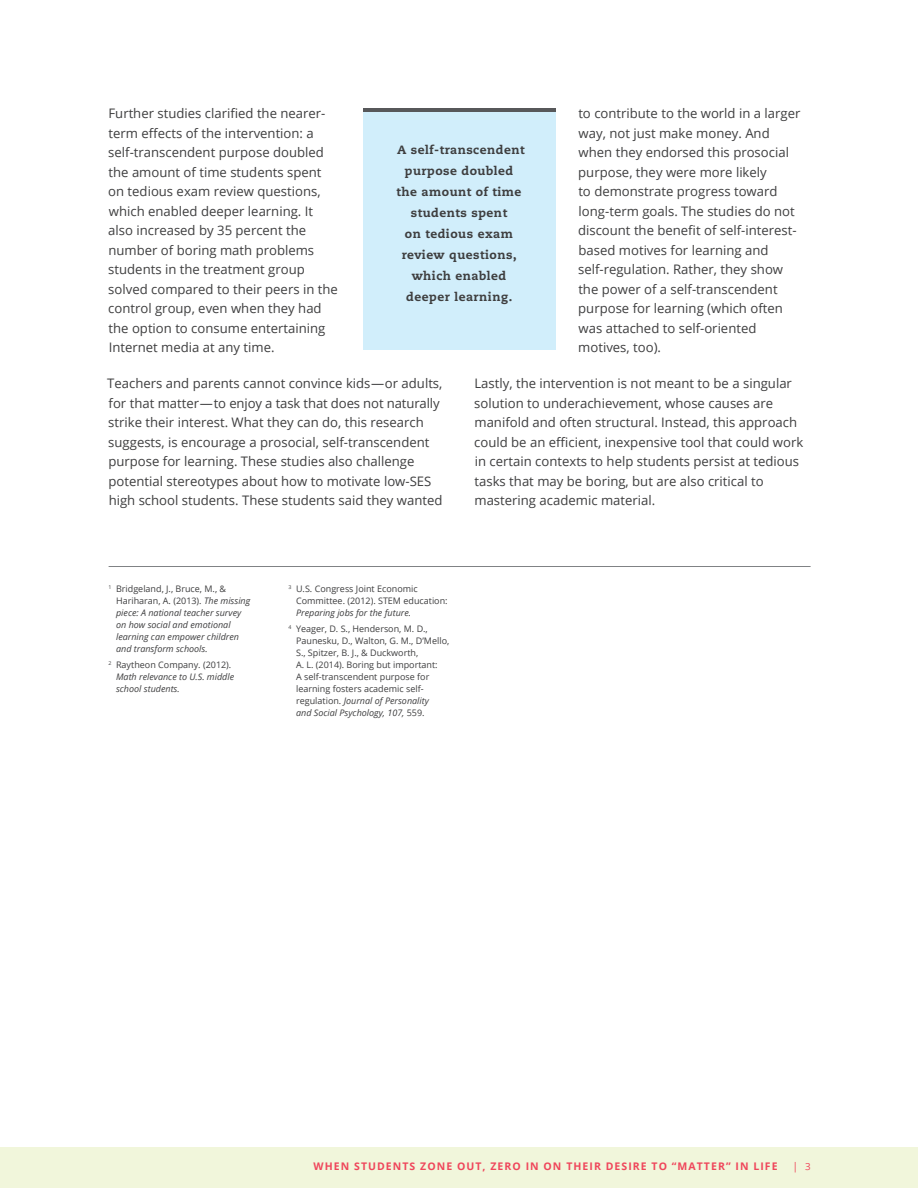
<style>
.page{position:relative;width:918px;height:1188px;background:#fff}
.page>*{position:absolute;margin:0;border:0;box-sizing:border-box;transform-origin:0 0}
.subheads_space_above{font:13.2px/19.5px "Open Sans";color:#3e3e3f}
.body{font:800 12px/21px "Caecilia";letter-spacing:.04em;color:#3e3e3f;text-align:center}
.t1{font:700 10.5px "Open Sans";letter-spacing:.1em;color:#ef465b}
.t2{font:10.5px "Open Sans";color:#ef465b}
.footnote{font:9px/12px "Open Sans";color:#3e3e3f}
.footnote-2{font:italic 9px/12px "Open Sans";color:#3e3e3f}
.s1{font-style:normal}
.s2{font-style:italic}
.s3{font-size:9.75px}
</style>
<div class="page">
<div style="left:0;top:1147px;width:918px;height:41px;background:#f1f6db"></div>
<hr style="left:109px;top:566px;width:702px;height:1px;background:#808285">
<div style="left:363px;top:108px;width:192px;height:241px;background:#d1eefb"></div>
<hr style="left:363px;top:108px;width:192px;height:3px;background:#57585a">
<p class="subheads_space_above" style="left:108px;top:103px;width:231px">Further studies clarified the nearer&shy;term effects of the intervention: a self-transcendent purpose doubled the amount of time students spent on tedious exam review questions, which enabled deeper learning. It also increased by 35 percent the number of boring math problems students in the treatment group solved compared to their peers in the control group, even when they had the option to consume entertaining Internet media at any time.</p>
<p class="subheads_space_above" style="left:107px;top:373px;width:337px">Teachers and parents cannot convince kids—or adults, for that matter—to enjoy a task that does not naturally strike their interest. What they can do, this research suggests, is encourage a prosocial, self-transcendent purpose for learning. These studies also challenge potential stereotypes about how to motivate low-SES high school students. These students said they wanted</p>
<p class="subheads_space_above" style="left:578px;top:103px;width:224px">to contribute to the world in a larger way, not just make money. And when they endorsed this prosocial purpose, they were more likely<br>to demonstrate progress toward long-term goals. The studies do not discount the benefit of self-interest&shy;based motives for learning and self-regulation. Rather, they show the power of a self-transcendent purpose for learning (which often was attached to self-oriented motives, too).</p>
<p class="subheads_space_above" style="left:474px;top:373px;width:331px">Lastly, the intervention is not meant to be a singular solution to underachievement, whose causes are manifold and often structural. Instead, this approach could be an efficient, inexpensive tool that could work in certain contexts to help students persist at tedious tasks that may be boring, but are also critical to mastering academic material.</p>
<p class="body" style="left:397px;top:139px;width:130px">A self-transcendent purpose doubled the amount of time students spent<br>on tedious exam review questions, which enabled deeper learning.</p>
<p class="footnote-2" style="left:116px;top:582px;width:136px;text-indent:-7px"><sup>1</sup> <span class="s1">Bridgeland, J., Bruce, M., &amp;<br>Hariharan, A. (2013).</span> The missing piece: A national teacher survey on how social and emotional learning can empower children and transform schools.</p>
<p class="footnote-2" style="left:116px;top:659px;width:120px;text-indent:-7px"><sup>2</sup> <span class="s1">Raytheon Company. (2012).<br></span>Math relevance to U.S. middle school students.</p>
<p class="footnote" style="left:296px;top:582px;width:153px;text-indent:-7px"><sup>3</sup> U.S. Congress Joint Economic<br>Committee. (2012). STEM education:<br><span class="s2">Preparing jobs for the future.</span></p>
<p class="footnote" style="left:296px;top:623px;width:155px;text-indent:-7px"><sup>4</sup> Yeager, D. S., Henderson, M. D., Paunesku, D., Walton, G. M., D’Mello, S., Spitzer, B. J., &amp; Duckworth,<br>A. L. (2014). Boring but important:<br>A self-transcendent purpose for learning fosters academic self&shy;regulation. <span class="s2">Journal of Personality<br>and Social Psychology, 107,</span> 559.</p>
<p class="t1" style="left:314px;top:1159px;width:466px">WHEN STUDENTS ZONE OUT, ZERO IN ON THEIR DESIRE TO “MATTER” IN LIFE</p>
<p class="t2" style="left:793px;top:1159px;width:20px">| <span class="s3">3</span></p>
</div>
